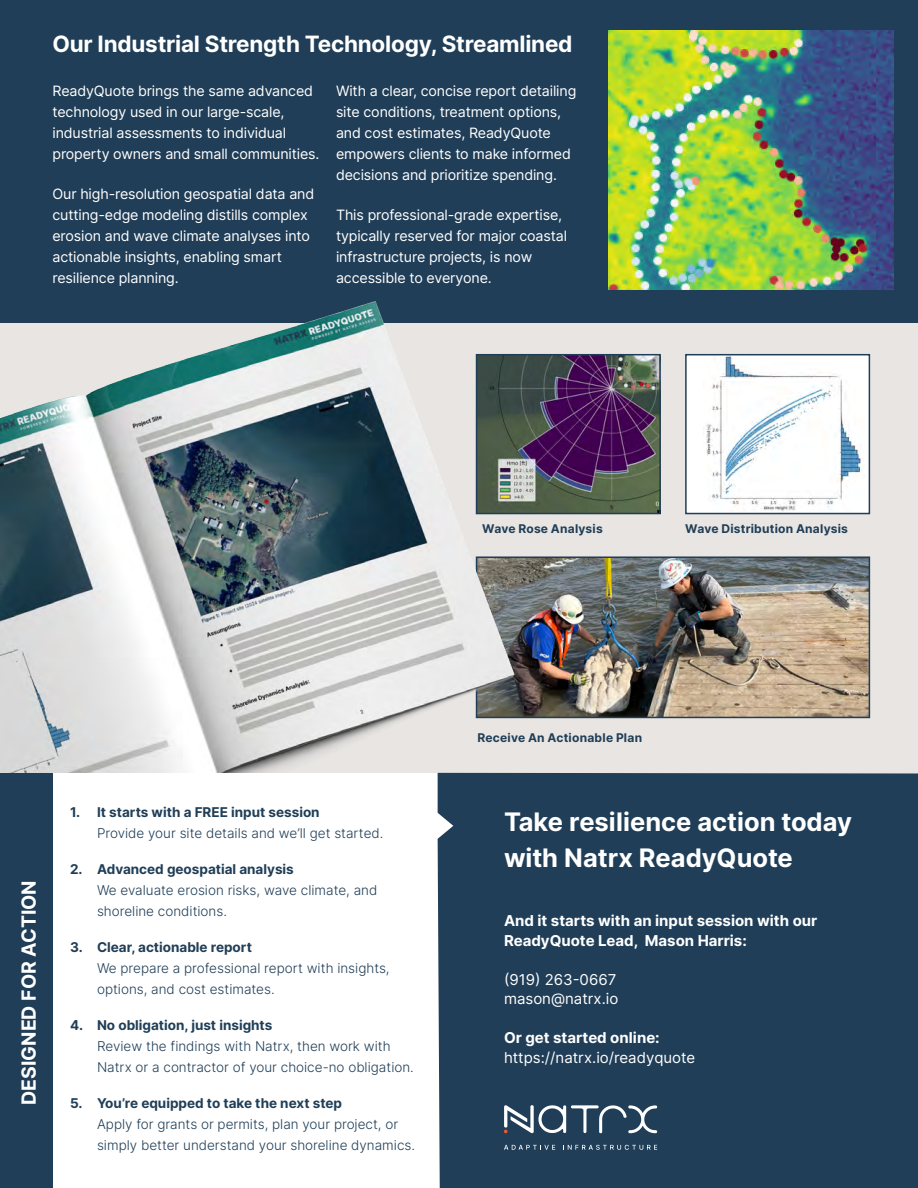
<style>
.page{position:relative;width:918px;height:1188px;background:#fff}
.page>*{position:absolute;margin:0;border:0;box-sizing:border-box;transform-origin:0 0}
.t1{font:700 25.5px/36px "Inter";color:#fff}
.t2{font:700 22.5px "Inter";letter-spacing:-.01em;color:#fff}
.t3{font:700 19.5px "Inter";color:#fff}
.t4{font:700 15px/19.5px "Inter";color:#fff}
.t5{font:15px "Inter";color:#fff}
.t6{font:14.25px/21px "Inter";letter-spacing:-.01em;color:#fff}
.t7{font:300 13.5px/21px "Inter";color:#203e57}
.t8{font:700 12px "Inter";letter-spacing:.02em;color:#203e57}
.s1{font-weight:700}
</style>
<div class="page">
<div style="left:0;top:773px;width:52px;height:415px;background:#203e57"></div>
<div style="left:0;top:323px;width:918px;height:450px;background:#e8e5e2"></div>
<div style="left:686px;top:355px;width:183px;height:159px;background:#fff"></div>
<img style="left:703px;top:357px;width:161px;height:154px">
<div style="left:685px;top:354px;width:185px;height:160px;border:2px solid #203e57"></div>
<div style="left:438px;top:773px;width:480px;height:415px;background:#203e57"></div>
<svg style="left:504px;top:1105px;width:153px;height:28px"></svg>
<svg style="left:504px;top:1145px;width:51px;height:5px"></svg>
<svg style="left:563px;top:1145px;width:94px;height:5px"></svg>
<img style="left:579px;top:357px;width:79px;height:154px">
<div style="left:476px;top:354px;width:185px;height:160px;border:2px solid #203e57"></div>
<img style="left:579px;top:559px;width:288px;height:156px">
<div style="left:476px;top:556px;width:394px;height:162px;border:2px solid #203e57"></div>
<div style="left:0;top:0;width:918px;height:323px;background:#203e57"></div>
<img style="left:609px;top:30px;width:285px;height:259px">
<img style="left:0;top:301px;width:579px;height:472px">
<p class="t2" style="left:52px;top:27px;width:522px">Our Industrial Strength Technology, Streamlined</p>
<p class="t6" style="left:52px;top:80px;width:268px">ReadyQuote brings the same advanced technology used in our large-scale, industrial assessments to individual property owners and small communities.</p>
<p class="t6" style="left:52px;top:183px;width:263px">Our high-resolution geospatial data and cutting-edge modeling distills complex erosion and wave climate analyses into actionable insights, enabling smart resilience planning.</p>
<p class="t6" style="left:336px;top:80px;width:242px">With a clear, concise report detailing site conditions, treatment options, and cost estimates, ReadyQuote empowers clients to make informed decisions and prioritize spending.</p>
<p class="t6" style="left:336px;top:204px;width:233px">This professional-grade expertise, typically reserved for major coastal infrastructure projects, is now accessible to everyone.</p>
<p class="t8" style="left:482px;top:520px;width:122px">Wave Rose Analysis</p>
<p class="t8" style="left:685px;top:520px;width:164px">Wave Distribution Analysis</p>
<p class="t3" style="left:14px;top:1105px;width:226px;rotate:-90deg">DESIGNED FOR ACTION</p>
<p class="t7" style="left:97px;top:801px;width:288px;text-indent:-27px"><span class="s1">1. It starts with a FREE input session<br></span>Provide your site details and we’ll get started.</p>
<p class="t7" style="left:97px;top:858px;width:282px;text-indent:-27px"><span class="s1">2. Advanced geospatial analysis<br></span>We evaluate erosion risks, wave climate, and shoreline conditions.</p>
<p class="t7" style="left:97px;top:936px;width:294px;text-indent:-27px"><span class="s1">3. Clear, actionable report<br></span>We prepare a professional report with insights, options, and cost estimates.</p>
<p class="t7" style="left:97px;top:1014px;width:318px;text-indent:-27px"><span class="s1">4. No obligation, just insights<br></span>Review the findings with Natrx, then work with<br>Natrx or a contractor of your choice-no obligation.</p>
<p class="t7" style="left:97px;top:1092px;width:319px;text-indent:-27px"><span class="s1">5. You’re equipped to take the next step<br></span>Apply for grants or permits, plan your project, or simply better understand your shoreline dynamics.</p>
<p class="t8" style="left:477px;top:729px;width:166px">Receive An Actionable Plan</p>
<p class="t1" style="left:504px;top:803px;width:350px">Take resilience action today with Natrx ReadyQuote</p>
<p class="t4" style="left:504px;top:911px;width:315px">And it starts with an input session with our<br>ReadyQuote Lead, Mason Harris:</p>
<p class="t5" style="left:504px;top:968px;width:114px">(919) 263-0667</p>
<p class="t5" style="left:504px;top:988px;width:116px">mason@natrx.io</p>
<p class="t4" style="left:504px;top:1028px;width:157px">Or get started online:</p>
<p class="t5" style="left:504px;top:1046px;width:193px">https://natrx.io/readyquote</p>
</div>
